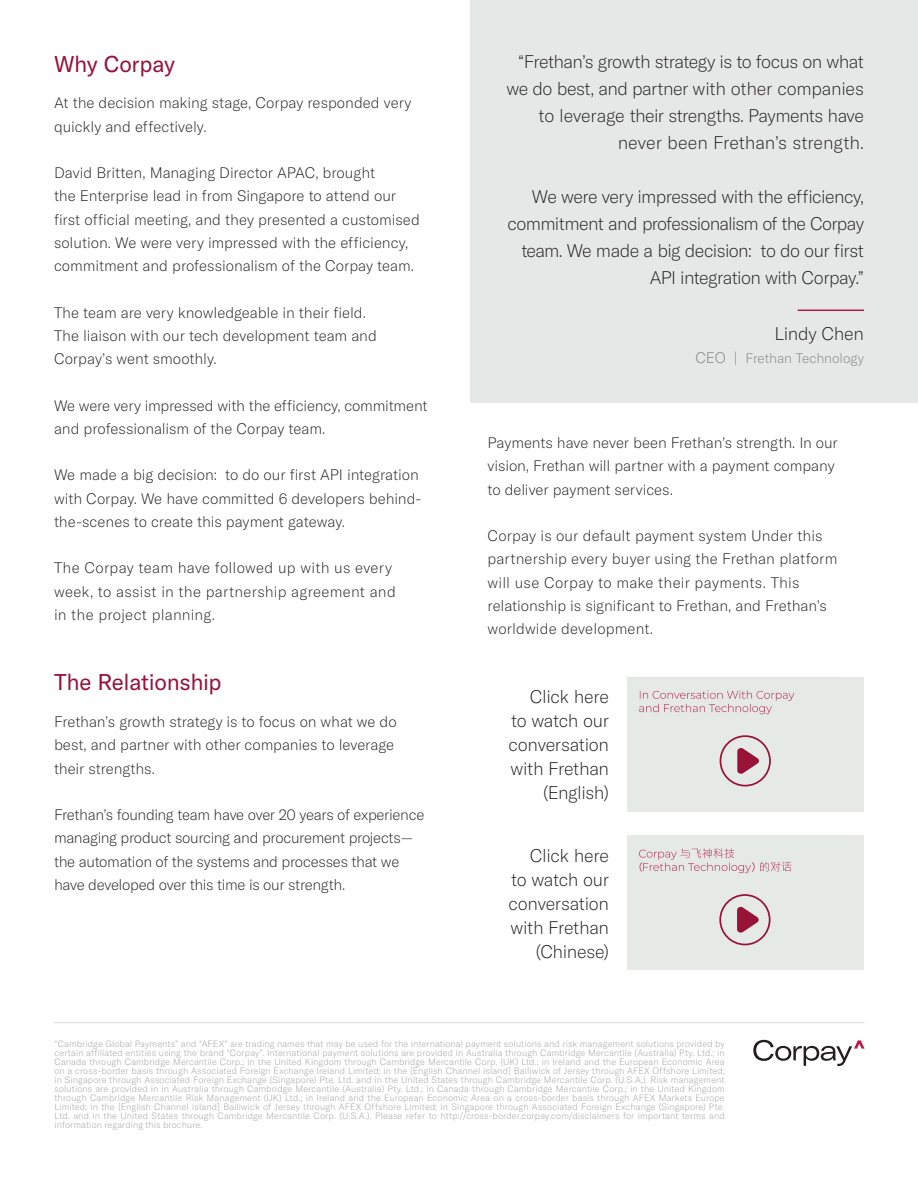
<style>
.page{position:relative;width:918px;height:1188px;background:#fff}
.page>*{position:absolute;margin:0;border:0;box-sizing:border-box;transform-origin:0 0}
.Dark_Maroon_Subheads{font:22.5px "GT America";letter-spacing:-.015em;color:#981239}
.Client_Testimonial{font:100 18px/27px "GT America";letter-spacing:-.025em;color:#231f20;text-align:right}
.Body_Copy{font:100 15px/23.2px "GT America";letter-spacing:-.005em;color:#231f20}
.Body_Copy-2{font:100 15px/23.2px "GT America";letter-spacing:-.025em;color:#231f20}
.Body_Copy-3{font:100 15px/23.2px "GT America";letter-spacing:.015em;color:#231f20}
.t1{font:100 13.5px "GT America";letter-spacing:-.005em;color:#808285}
.t2{font:100 9px/9px "GT America";letter-spacing:.01em;color:#a0a0a0;text-align:justify}
.s1{font-size:15px}
</style>
<div class="page">
<svg style="left:753px;top:1040px;width:112px;height:26px"></svg>
<hr style="left:54px;top:1022px;width:811px;height:1px;background:#dbdbde">
<div style="left:471px;top:0;width:447px;height:403px;background:#e6e8e7"></div>
<hr style="left:798px;top:310px;width:66px;height:1px;background:#be1549">
<div style="left:628px;top:677px;width:236px;height:134px;background:#e5eae6"></div>
<svg style="left:737px;top:747px;width:22px;height:28px"></svg>
<div style="left:720px;top:735px;width:51px;height:52px;border:2px solid #991238;border-radius:50%"></div>
<div style="left:628px;top:836px;width:236px;height:134px;background:#e5eae6"></div>
<svg style="left:737px;top:906px;width:22px;height:28px"></svg>
<div style="left:719px;top:894px;width:52px;height:51px;border:2px solid #991238;border-radius:50%"></div>
<p class="Dark_Maroon_Subheads" style="left:54px;top:50px;width:122px">Why Corpay</p>
<p class="Body_Copy" style="left:54px;top:92px;width:359px">At the decision making stage, Corpay responded very quickly and effectively.</p>
<p class="Body_Copy" style="left:54px;top:161px;width:367px">David Britten, Managing Director APAC, brought<br>the Enterprise lead in from Singapore to attend our first official meeting, and they presented a customised solution. We were very impressed with the efficiency, commitment and professionalism of the Corpay team.</p>
<p class="Body_Copy" style="left:54px;top:301px;width:324px">The team are very knowledgeable in their field.<br>The liaison with our tech development team and<br>Corpay’s went smoothly.</p>
<p class="Body_Copy" style="left:54px;top:394px;width:375px">We were very impressed with the efficiency, commitment and professionalism of the Corpay team.</p>
<p class="Body_Copy" style="left:54px;top:464px;width:369px">We made a big decision: to do our first API integration with Corpay. We have committed 6 developers behind&shy;the-scenes to create this payment gateway.</p>
<p class="Body_Copy-3" style="left:54px;top:557px;width:343px">The Corpay team have followed up with us every week, to assist in the partnership agreement and in the project planning.</p>
<p class="Dark_Maroon_Subheads" style="left:54px;top:669px;width:169px">The Relationship</p>
<p class="Body_Copy" style="left:54px;top:710px;width:344px">Frethan’s growth strategy is to focus on what we do best, and partner with other companies to leverage their strengths.</p>
<p class="Body_Copy-2" style="left:54px;top:803px;width:372px">Frethan’s founding team have over 20 years of experience managing product sourcing and procurement projects— the automation of the systems and processes that we have developed over this time is our strength.</p>
<p class="Client_Testimonial" style="left:507px;top:48px;width:359px">“Frethan’s growth strategy is to focus on what we do best, and partner with other companies to leverage their strengths. Payments have never been Frethan’s strength.</p>
<p class="Client_Testimonial" style="left:507px;top:183px;width:358px">We were very impressed with the efficiency, commitment and professionalism of the Corpay team. We made a big decision: to do our first API integration with Corpay.”</p>
<p class="Client_Testimonial" style="left:774px;top:321px;width:91px">Lindy Chen</p>
<p class="t1" style="left:695px;top:350px;width:170px"><span class="s1">CEO |</span> Frethan Technology</p>
<p class="Body_Copy" style="left:488px;top:431px;width:352px">Payments have never been Frethan’s strength. In our vision, Frethan will partner with a payment company to deliver payment services.</p>
<p class="Body_Copy" style="left:488px;top:524px;width:351px">Corpay is our default payment system Under this partnership every buyer using the Frethan platform will use Corpay to make their payments. This relationship is significant to Frethan, and Frethan’s worldwide development.</p>
<p class="Client_Testimonial" style="left:509px;top:685px;width:102px;line-height:24px;text-align:justify;text-indent:21px">Click here to watch our conversation with Frethan</p>
<p class="Client_Testimonial" style="left:543px;top:780px;width:68px">(English)</p>
<p class="Client_Testimonial" style="left:509px;top:844px;width:102px;line-height:24px;text-align:justify;text-indent:21px">Click here to watch our conversation with Frethan</p>
<p class="Client_Testimonial" style="left:536px;top:938px;width:75px">(Chinese)</p>
<p class="t2" style="left:55px;top:1039px;width:672px">“Cambridge Global Payments” and “AFEX” are trading names that may be used for the international payment solutions and risk management solutions provided by certain affiliated entities using the brand “Corpay”. International payment solutions are provided in Australia through Cambridge Mercantile (Australia) Pty. Ltd.; in Canada through Cambridge Mercantile Corp.; in the United Kingdom through Cambridge Mercantile Corp. (UK) Ltd.; in Ireland and the European Economic Area on a cross-border basis through Associated Foreign Exchange Ireland Limited; in the [English Channel island] Bailiwick of Jersey through AFEX Offshore Limited; in Singapore through Associated Foreign Exchange (Singapore) Pte. Ltd. and in the United States through Cambridge Mercantile Corp. (U.S.A.). Risk management solutions are provided in in Australia through Cambridge Mercantile (Australia) Pty. Ltd.; in Canada through Cambridge Mercantile Corp.; in the United Kingdom through Cambridge Mercantile Risk Management (UK) Ltd.; in Ireland and the European Economic Area on a cross-border basis through AFEX Markets Europe Limited; in the [English Channel island] Bailiwick of Jersey through AFEX Offshore Limited; in Singapore through Associated Foreign Exchange (Singapore) Pte.<br>Ltd. and in the United States through Cambridge Mercantile Corp. (U.S.A.). Please refer to http://cross-border.corpay.com/disclaimers for important terms and information regarding this brochure.</p>
</div>
